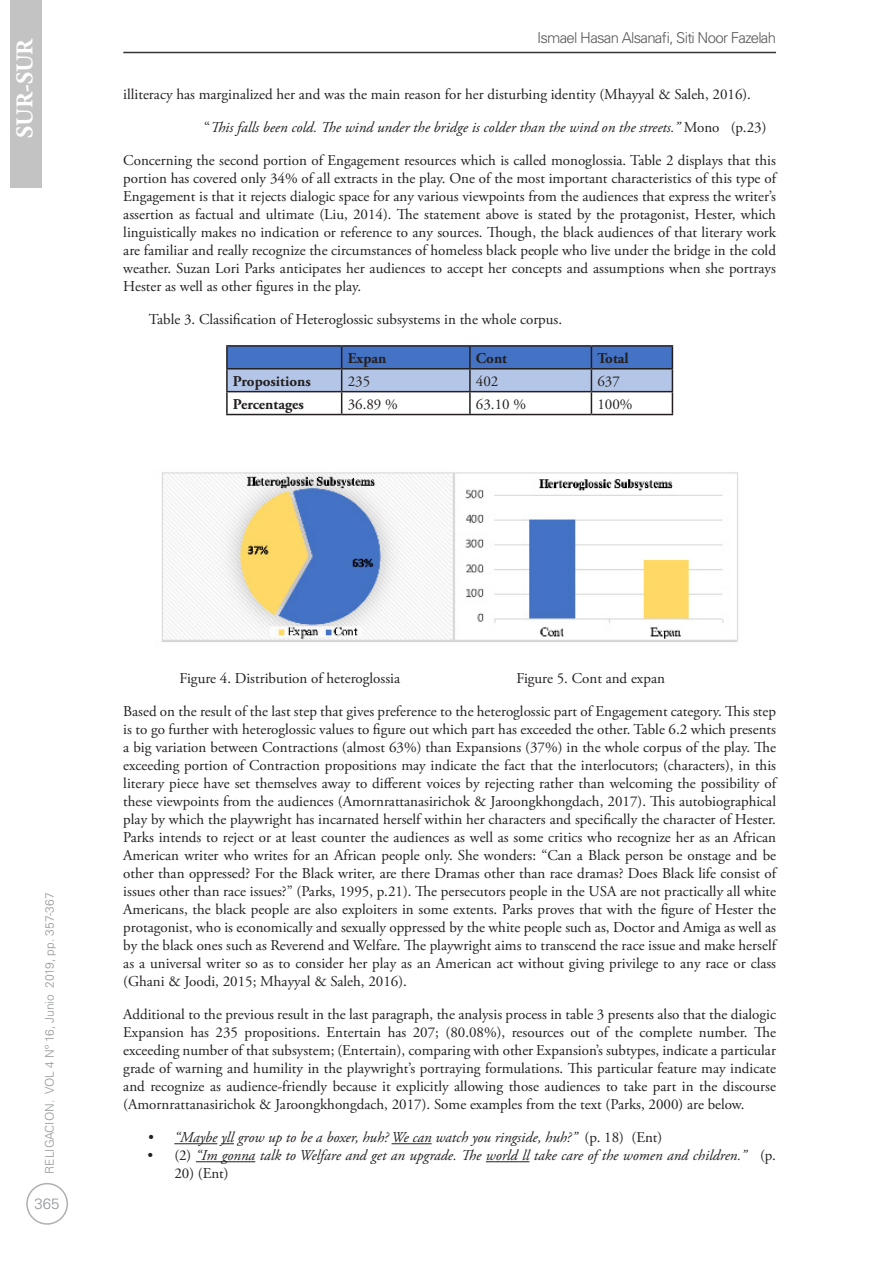
<style>
.page{position:relative;width:893px;height:1263px;background:#fff}
.page>*{position:absolute;margin:0;border:0;box-sizing:border-box;transform-origin:0 0}
.t1{font:700 24px "Adobe Garamond Pro";color:#fff}
.t2{font:15px/18px "Adobe Garamond Pro";color:#231f20;text-align:justify}
.t3{font:italic 15px "Adobe Garamond Pro";color:#231f20}
.t4{font:700 15px "Adobe Garamond Pro";color:#231f20}
.t5{font:300 15px "Univers LT Std";letter-spacing:-.05em;color:#57585a}
.t6{font:300 15px "Univers LT Std";color:#939598}
.t7{font:300 12px "Univers LT Std";color:#939598}
.s1{font-style:normal}
</style>
<div class="page">
<hr style="left:123px;top:52px;width:653px;height:1px;background:#000">
<div style="left:26px;top:1183px;width:42px;height:42px;border:2px solid #524a47;border-radius:50%"></div>
<div style="left:11px;top:0;width:31px;height:187px;background:#c4c3c3"></div>
<hr style="left:174px;top:1143px;width:43px;height:1px;background:#231f20">
<svg style="left:221px;top:1143px;width:13px;height:1px"></svg>
<hr style="left:392px;top:1143px;width:40px;height:1px;background:#231f20">
<hr style="left:196px;top:1161px;width:59px;height:1px;background:#231f20">
<hr style="left:486px;top:1161px;width:43px;height:1px;background:#231f20">
<hr style="left:226px;top:345px;width:116px;height:2px;background:#231f20">
<hr style="left:226px;top:347px;width:2px;height:21px;background:#231f20">
<hr style="left:342px;top:345px;width:128px;height:2px;background:#231f20">
<hr style="left:470px;top:345px;width:121px;height:2px;background:#231f20">
<hr style="left:591px;top:345px;width:82px;height:2px;background:#231f20">
<hr style="left:226px;top:368px;width:116px;height:1px;background:#231f20">
<hr style="left:226px;top:369px;width:2px;height:22px;background:#231f20">
<hr style="left:226px;top:391px;width:116px;height:1px;background:#231f20">
<hr style="left:226px;top:392px;width:2px;height:22px;background:#231f20">
<svg style="left:227px;top:346px;width:446px;height:68px"></svg>
<hr style="left:226px;top:414px;width:116px;height:1px;background:#231f20">
<hr style="left:342px;top:414px;width:128px;height:1px;background:#231f20">
<hr style="left:470px;top:414px;width:121px;height:1px;background:#231f20">
<hr style="left:591px;top:414px;width:82px;height:1px;background:#231f20">
<img style="left:161px;top:472px;width:577px;height:170px">
<h1 class="t1" style="left:11px;top:138px;width:102px;rotate:-90deg">SUR-SUR</h1>
<p class="t5" style="left:537px;top:29px;width:241px">Ismael Hasan Alsanafi, Siti Noor Fazelah</p>
<p class="t2" style="left:123px;top:86px;width:629px">illiteracy has marginalized her and was the main reason for her disturbing identity (Mhayyal &amp; Saleh, 2016).</p>
<p class="t3" style="left:204px;top:118px;width:564px"><span class="s1">“</span>This falls been cold. The wind under the bridge is colder than the wind on the streets.” <span class="s1">Mono (p.23)</span></p>
<p class="t2" style="left:123px;top:152px;width:654px">Concerning the second portion of Engagement resources which is called monoglossia. Table 2 displays that this portion has covered only 34% of all extracts in the play. One of the most important characteristics of this type of Engagement is that it rejects dialogic space for any various viewpoints from the audiences that express the writer’s assertion as factual and ultimate (Liu, 2014). The statement above is stated by the protagonist, Hester, which linguistically makes no indication or reference to any sources. Though, the black audiences of that literary work are familiar and really recognize the circumstances of homeless black people who live under the bridge in the cold weather. Suzan Lori Parks anticipates her audiences to accept her concepts and assumptions when she portrays Hester as well as other figures in the play.</p>
<p class="t2" style="left:149px;top:311px;width:415px">Table 3. Classification of Heteroglossic subsystems in the whole corpus.</p>
<p class="t4" style="left:348px;top:349px;width:40px">Expan</p>
<p class="t4" style="left:476px;top:349px;width:33px">Cont</p>
<p class="t4" style="left:597px;top:349px;width:33px">Total</p>
<p class="t4" style="left:233px;top:372px;width:79px">Propositions</p>
<p class="t2" style="left:348px;top:372px;width:24px">235</p>
<p class="t2" style="left:476px;top:372px;width:24px">402</p>
<p class="t2" style="left:597px;top:372px;width:24px">637</p>
<p class="t4" style="left:233px;top:395px;width:72px">Percentages</p>
<p class="t2" style="left:348px;top:395px;width:52px">36.89 %</p>
<p class="t2" style="left:476px;top:395px;width:52px">63.10 %</p>
<p class="t2" style="left:597px;top:395px;width:37px">100%</p>
<p class="t7" style="left:42px;top:1174px;width:282px;rotate:-90deg">RELIGACION. VOL 4 Nº 16, Junio 2019, pp. 357-367</p>
<p class="t6" style="left:35px;top:1194px;width:27px">365</p>
<p class="t2" style="left:180px;top:670px;width:222px">Figure 4. Distribution of heteroglossia</p>
<p class="t2" style="left:516px;top:670px;width:150px">Figure 5. Cont and expan</p>
<p class="t2" style="left:123px;top:703px;width:654px">Based on the result of the last step that gives preference to the heteroglossic part of Engagement category. This step is to go further with heteroglossic values to figure out which part has exceeded the other. Table 6.2 which presents a big variation between Contractions (almost 63%) than Expansions (37%) in the whole corpus of the play. The exceeding portion of Contraction propositions may indicate the fact that the interlocutors; (characters), in this literary piece have set themselves away to different voices by rejecting rather than welcoming the possibility of these viewpoints from the audiences (Amornrattanasirichok &amp; Jaroongkhongdach, 2017). This autobiographical play by which the playwright has incarnated herself within her characters and specifically the character of Hester.<br>Parks intends to reject or at least counter the audiences as well as some critics who recognize her as an African American writer who writes for an African people only. She wonders: “Can a Black person be onstage and be other than oppressed? For the Black writer, are there Dramas other than race dramas? Does Black life consist of issues other than race issues?” (Parks, 1995, p.21). The persecutors people in the USA are not practically all white Americans, the black people are also exploiters in some extents. Parks proves that with the figure of Hester the protagonist, who is economically and sexually oppressed by the white people such as, Doctor and Amiga as well as by the black ones such as Reverend and Welfare. The playwright aims to transcend the race issue and make herself as a universal writer so as to consider her play as an American act without giving privilege to any race or class (Ghani &amp; Joodi, 2015; Mhayyal &amp; Saleh, 2016).</p>
<p class="t2" style="left:123px;top:1006px;width:654px">Additional to the previous result in the last paragraph, the analysis process in table 3 presents also that the dialogic Expansion has 235 propositions. Entertain has 207; (80.08%), resources out of the complete number. The exceeding number of that subsystem; (Entertain), comparing with other Expansion’s subtypes, indicate a particular grade of warning and humility in the playwright’s portraying formulations. This particular feature may indicate and recognize as audience-friendly because it explicitly allowing those audiences to take part in the discourse (Amornrattanasirichok &amp; Jaroongkhongdach, 2017). Some examples from the text (Parks, 2000) are below.</p>
<p class="t3" style="left:147px;top:1128px;width:516px">• “Maybe yll grow up to be a boxer, huh? We can watch you ringside, huh?” <span class="s1">(p. 18) (Ent)</span></p>
<p class="t3" style="left:147px;top:1146px;width:630px"><span class="s1">• (2)</span> “Im gonna talk to Welfare and get an upgrade. The world ll take care of the women and children.” <span class="s1">(p.</span></p>
<p class="t2" style="left:174px;top:1165px;width:56px">20) (Ent)</p>
</div>
